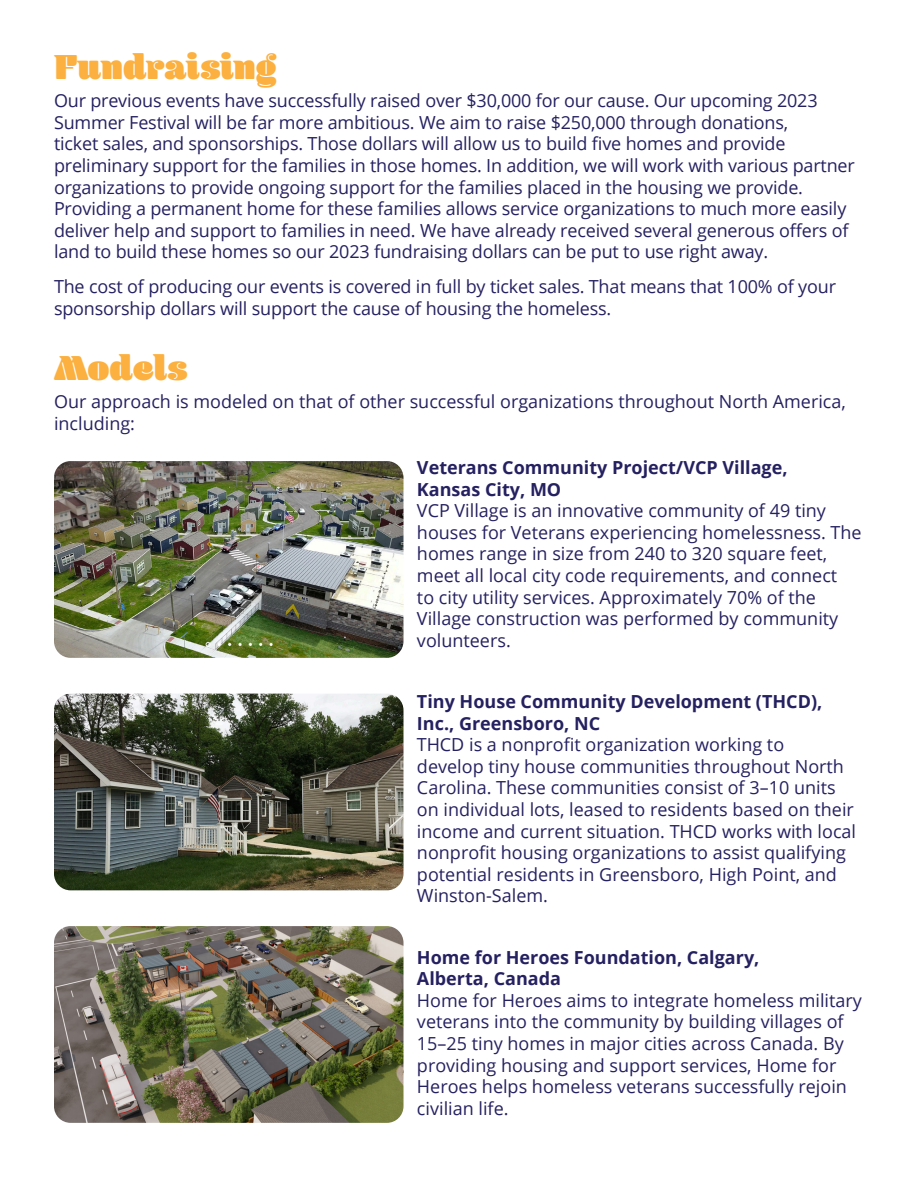
<style>
.page{position:relative;width:918px;height:1188px;background:#fff}
.page>*{position:absolute;margin:0;border:0;box-sizing:border-box;transform-origin:0 0}
.t1{font:900 36px "Blenny";color:#fbb03f}
.t2{font:18px/21.6px "Open Sans";color:#252161}
.t3{font:700 18px/21.6px "Open Sans";color:#252161}
</style>
<div class="page">
<img style="left:54px;top:926px;width:349px;height:197px">
<img style="left:54px;top:694px;width:349px;height:196px">
<img style="left:54px;top:461px;width:349px;height:197px">
<p class="t1" style="left:54px;top:45px;width:224px">Fundraising</p>
<p class="t2" style="left:54px;top:89px;width:802px">Our previous events have successfully raised over $30,000 for our cause. Our upcoming 2023<br>Summer Festival will be far more ambitious. We aim to raise $250,000 through donations,<br>ticket sales, and sponsorships. Those dollars will allow us to build five homes and provide preliminary support for the families in those homes. In addition, we will work with various partner organizations to provide ongoing support for the families placed in the housing we provide.<br>Providing a permanent home for these families allows service organizations to much more easily deliver help and support to families in need. We have already received several generous offers of land to build these homes so our 2023 fundraising dollars can be put to use right away.</p>
<p class="t2" style="left:54px;top:276px;width:784px">The cost of producing our events is covered in full by ticket sales. That means that 100% of your sponsorship dollars will support the cause of housing the homeless.</p>
<p class="t1" style="left:54px;top:346px;width:135px">Models</p>
<p class="t2" style="left:54px;top:390px;width:793px">Our approach is modeled on that of other successful organizations throughout North America, including:</p>
<p class="t3" style="left:417px;top:456px;width:372px">Veterans Community Project/VCP Village,<br>Kansas City, MO</p>
<p class="t2" style="left:417px;top:499px;width:446px">VCP Village is an innovative community of 49 tiny houses for Veterans experiencing homelessness. The homes range in size from 240 to 320 square feet, meet all local city code requirements, and connect<br>to city utility services. Approximately 70% of the Village construction was performed by community volunteers.</p>
<p class="t3" style="left:417px;top:690px;width:407px">Tiny House Community Development (THCD),<br>Inc., Greensboro, NC</p>
<p class="t2" style="left:417px;top:733px;width:441px">THCD is a nonprofit organization working to<br>develop tiny house communities throughout North Carolina. These communities consist of 3–10 units on individual lots, leased to residents based on their income and current situation. THCD works with local nonprofit housing organizations to assist qualifying potential residents in Greensboro, High Point, and Winston-Salem.</p>
<p class="t3" style="left:417px;top:946px;width:344px">Home for Heroes Foundation, Calgary,<br>Alberta, Canada</p>
<p class="t2" style="left:417px;top:989px;width:446px">Home for Heroes aims to integrate homeless military veterans into the community by building villages of 15–25 tiny homes in major cities across Canada. By providing housing and support services, Home for Heroes helps homeless veterans successfully rejoin civilian life.</p>
</div>
